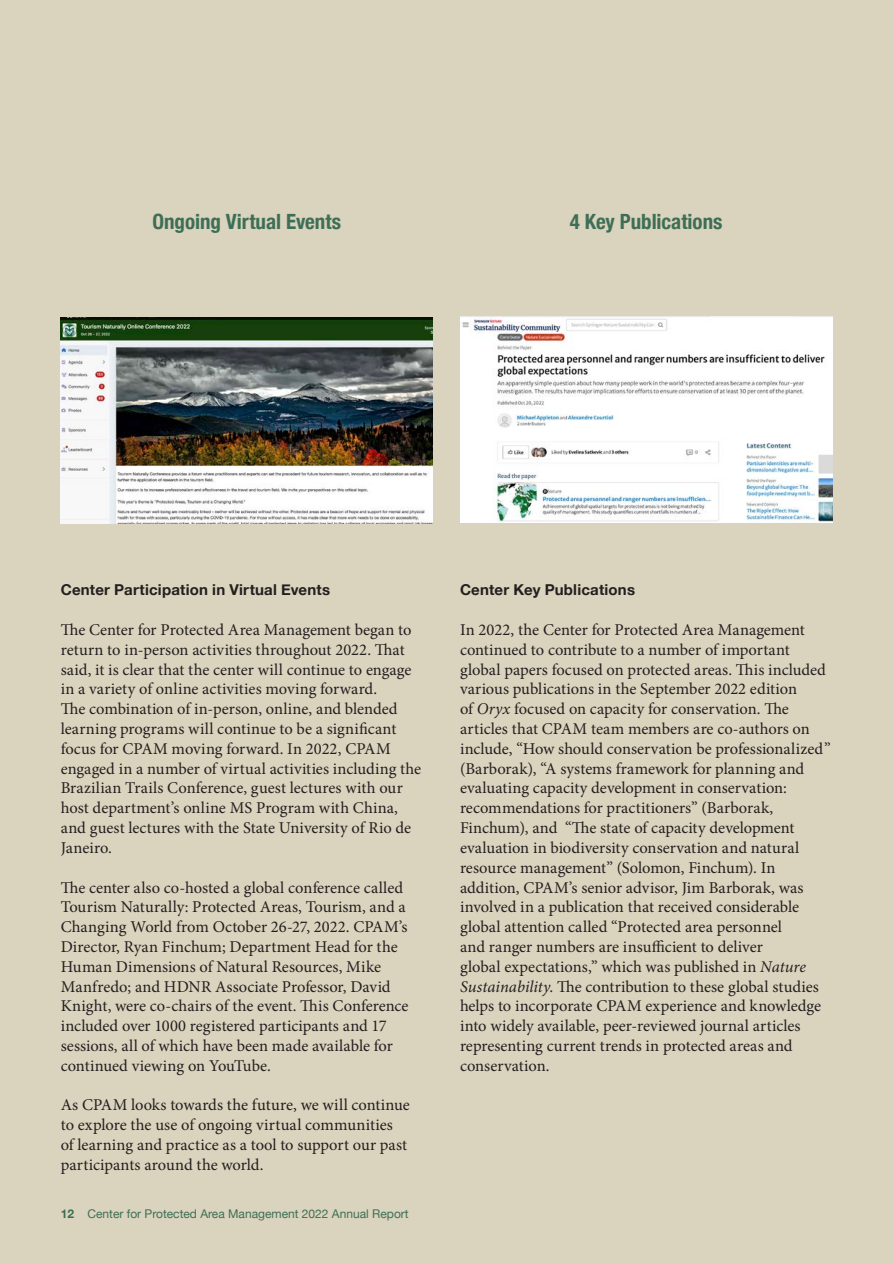
<style>
.page{position:relative;width:893px;height:1263px;background:#dad3bd}
.page>*{position:absolute;margin:0;border:0;box-sizing:border-box;transform-origin:0 0}
.t1{font:700 condensed 21px "Helvetica Neue";letter-spacing:-.005em;color:#3e6f56}
.t2{font:16.5px/19.8px "Minion Pro";color:#231f20}
.t3{font:700 15px "Helvetica Neue";letter-spacing:.015em;color:#231f20}
.t4{font:12px "Helvetica Neue";color:#3e6f56}
.s1{font-weight:700}
.s2{font-style:italic}
</style>
<div class="page">
<img style="left:61px;top:317px;width:372px;height:206px">
<img style="left:460px;top:317px;width:372px;height:206px">
<p class="t1" style="left:153px;top:204px;width:190px">Ongoing Virtual Events</p>
<p class="t1" style="left:570px;top:204px;width:154px">4 Key Publications</p>
<p class="t3" style="left:61px;top:578px;width:271px">Center Participation in Virtual Events</p>
<p class="t2" style="left:61px;top:620px;width:362px">The Center for Protected Area Management began to return to in-person activities throughout 2022. That said, it is clear that the center will continue to engage in a variety of online activities moving forward.<br>The combination of in-person, online, and blended learning programs will continue to be a significant focus for CPAM moving forward. In 2022, CPAM engaged in a number of virtual activities including the Brazilian Trails Conference, guest lectures with our host department’s online MS Program with China, and guest lectures with the State University of Rio de Janeiro.</p>
<p class="t2" style="left:61px;top:877px;width:349px">The center also co-hosted a global conference called Tourism Naturally: Protected Areas, Tourism, and a Changing World from October 26-27, 2022. CPAM’s Director, Ryan Finchum; Department Head for the Human Dimensions of Natural Resources, Mike Manfredo; and HDNR Associate Professor, David Knight, were co-chairs of the event. This Conference included over 1000 registered participants and 17 sessions, all of which have been made available for continued viewing on YouTube.</p>
<p class="t2" style="left:61px;top:1095px;width:351px">As CPAM looks towards the future, we will continue to explore the use of ongoing virtual communities of learning and practice as a tool to support our past participants around the world.</p>
<p class="t4" style="left:61px;top:1205px;width:346px"><span class="s1">12</span> Center for Protected Area Management 2022 Annual Report</p>
<p class="t4" style="left:87px;top:1205px;width:323px">Center for Protected Area Management 2022 Annual Report</p>
<p class="t3" style="left:460px;top:578px;width:177px">Center Key Publications</p>
<p class="t2" style="left:460px;top:620px;width:372px">In 2022, the Center for Protected Area Management continued to contribute to a number of important global papers focused on protected areas. This included various publications in the September 2022 edition<br>of <span class="s2">Oryx</span> focused on capacity for conservation. The articles that CPAM team members are co-authors on include, “How should conservation be professionalized” (Barborak), “A systems framework for planning and evaluating capacity development in conservation: recommendations for practitioners” (Barborak, Finchum), and “The state of capacity development evaluation in biodiversity conservation and natural resource management” (Solomon, Finchum). In addition, CPAM’s senior advisor, Jim Barborak, was involved in a publication that received considerable global attention called “Protected area personnel<br>and ranger numbers are insufficient to deliver<br>global expectations,” which was published in <span class="s2">Nature Sustainability</span>. The contribution to these global studies helps to incorporate CPAM experience and knowledge into widely available, peer-reviewed journal articles representing current trends in protected areas and conservation.</p>
</div>
